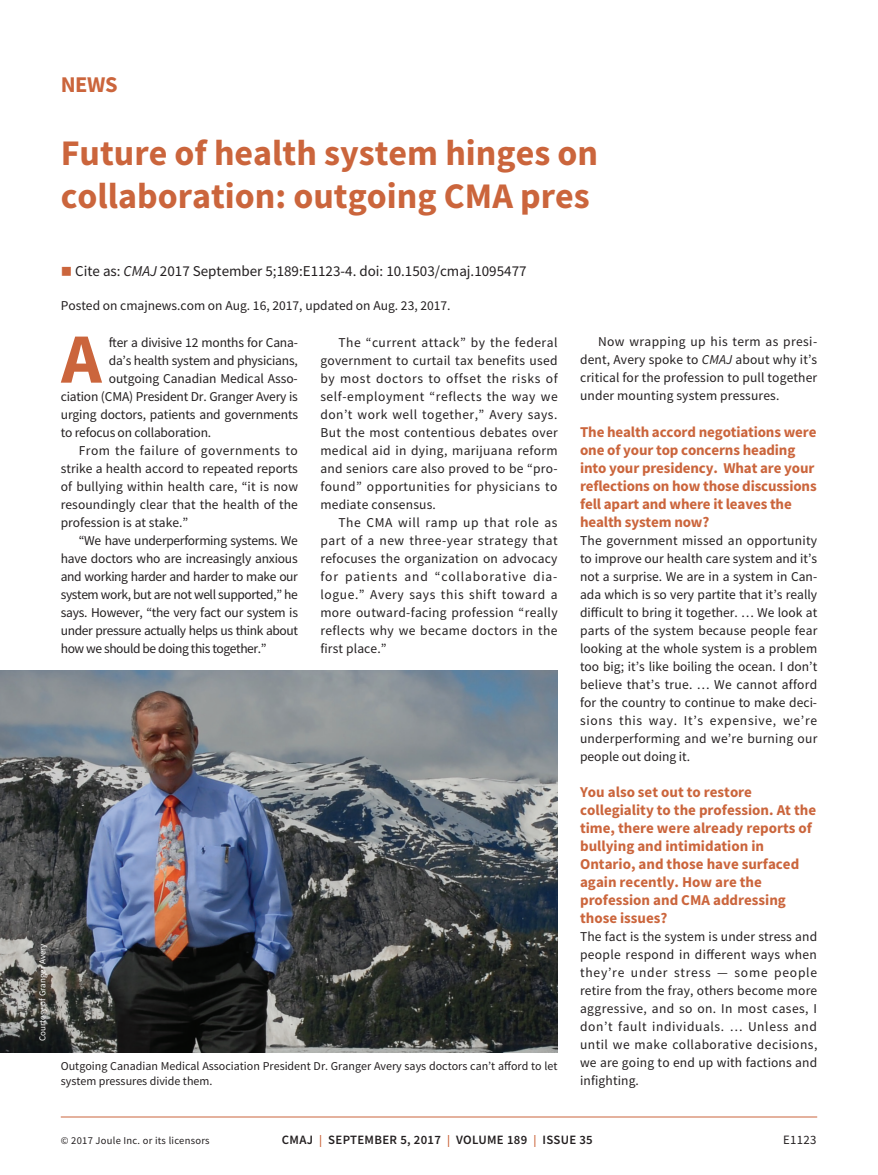
<style>
.page{position:relative;width:878px;height:1175px;background:#fff}
.page>*{position:absolute;margin:0;border:0;box-sizing:border-box;transform-origin:0 0}
.t1{font:700 70.65px "Source Sans Pro";color:#cb653c}
.t2{font:700 36px/43.2px "Source Sans Pro";color:#cb653c}
.t3{font:700 22.5px "Source Sans Pro";color:#cb653c}
.t4{font:700 15px/18px "Source Sans Pro";color:#cb653c}
.t5{font:15px "Source Sans Pro";color:#231f20}
.t6{font:13.5px/18px "Source Sans Pro";color:#231f20;text-align:justify}
.t7{font:13.5px "Source Sans Pro";letter-spacing:-.03em;color:#231f20}
.t8{font:13.5px "Source Sans Pro";letter-spacing:-.02em;color:#231f20}
.t9{font:13.5px "Source Sans Pro";letter-spacing:-.025em;color:#231f20}
.t10{font:13.5px "Source Sans Pro";letter-spacing:.035em;color:#231f20}
.t11{font:600 12.75px "Source Sans Pro";letter-spacing:.025em;color:#231f20}
.t12{font:12.75px "Source Sans Pro";letter-spacing:.025em;color:#231f20}
.t13{font:12px/15px "Source Sans Pro";color:#231f20}
.t14{font:10.5px "Source Sans Pro";letter-spacing:.025em;color:#231f20}
.t15{font:9px "Source Sans Pro";color:#fff}
.s1{color:#cb653c}
.s2{font-style:italic}
.s3{font-size:12px;color:#cb653c}
</style>
<div class="page">
<hr style="left:61px;top:1116px;width:756px;height:1px;background:#cb653c">
<img style="left:0;top:671px;width:557px;height:381px">
<h3 class="t3" style="left:61px;top:69px;width:58px">NEWS</h3>
<h2 class="t2" style="left:61px;top:131px;width:539px">Future of health system hinges on collaboration: outgoing CMA pres</h2>
<p class="t5" style="left:61px;top:261px;width:467px"><span class="s1">■</span> Cite as: <span class="s2">CMAJ</span> 2017 September 5;189:E1123-4. doi: 10.1503/cmaj.1095477</p>
<p class="t6" style="left:61px;top:297px;width:391px">Posted on cmajnews.com on Aug. 16, 2017, updated on Aug. 23, 2017.</p>
<h1 class="t1" style="left:61px;top:311px;width:42px">A</h1>
<p class="t6" style="left:109px;top:333px;width:191px">fter a divisive 12 months for Cana-</p>
<p class="t6" style="left:109px;top:351px;width:191px">da’s health system and physicians,</p>
<p class="t6" style="left:109px;top:369px;width:190px">outgoing Canadian Medical Asso-</p>
<p class="t6" style="left:61px;top:387px;width:239px">ciation (CMA) President Dr. Granger Avery is</p>
<p class="t6" style="left:61px;top:405px;width:239px">urging doctors, patients and governments</p>
<p class="t6" style="left:61px;top:423px;width:152px">to refocus on collaboration.</p>
<p class="t10" style="left:79px;top:441px;width:220px">From the failure of governments to</p>
<p class="t6" style="left:61px;top:459px;width:238px">strike a health accord to repeated reports</p>
<p class="t6" style="left:61px;top:477px;width:239px">of bullying within health care, “it is now</p>
<p class="t6" style="left:61px;top:495px;width:239px">resoundingly clear that the health of the</p>
<p class="t6" style="left:61px;top:513px;width:129px">profession is at stake.”</p>
<p class="t9" style="left:79px;top:531px;width:221px">“We have underperforming systems. We</p>
<p class="t6" style="left:61px;top:549px;width:238px">have doctors who are increasingly anxious</p>
<p class="t7" style="left:61px;top:567px;width:239px">and working harder and harder to make our</p>
<p class="t7" style="left:61px;top:585px;width:238px">system work, but are not well supported,” he</p>
<p class="t8" style="left:61px;top:603px;width:239px">says. However, “the very fact our system is</p>
<p class="t7" style="left:61px;top:621px;width:239px">under pressure actually helps us think about</p>
<p class="t7" style="left:61px;top:639px;width:207px">how we should be doing this together.”</p>
<p class="t6" style="left:320px;top:333px;width:239px;text-indent:18px">The “current attack” by the federal government to curtail tax benefits used by most doctors to offset the risks of self-employment “reflects the way we don’t work well together,” Avery says.<br>But the most contentious debates over medical aid in dying, marijuana reform and seniors care also proved to be “pro&shy;found” opportunities for physicians to mediate consensus.</p>
<p class="t6" style="left:320px;top:513px;width:239px;text-indent:18px">The CMA will ramp up that role as part of a new three-year strategy that refocuses the organization on advocacy for patients and “collaborative dia&shy;logue.” Avery says this shift toward a more outward-facing profession “really reflects why we became doctors in the first place.”</p>
<p class="t15" style="left:37px;top:1040px;width:99px;rotate:-90deg">Courtesy of Granger Avery</p>
<p class="t13" style="left:61px;top:1058px;width:498px">Outgoing Canadian Medical Association President Dr. Granger Avery says doctors can’t afford to let system pressures divide them.</p>
<p class="t6" style="left:580px;top:333px;width:238px;text-indent:18px">Now wrapping up his term as presi&shy;dent, Avery spoke to <span class="s2">CMAJ</span> about why it’s critical for the profession to pull together under mounting system pressures.</p>
<p class="t4" style="left:580px;top:422px;width:238px">The health accord negotiations were one of your top concerns heading into your presidency. What are your reflections on how those discussions fell apart and where it leaves the health system now?</p>
<p class="t6" style="left:580px;top:531px;width:239px">The government missed an opportunity to improve our health care system and it’s not a surprise. We are in a system in Can&shy;ada which is so very partite that it’s really difficult to bring it together. … We look at parts of the system because people fear looking at the whole system is a problem too big; it’s like boiling the ocean. I don’t believe that’s true. … We cannot afford for the country to continue to make deci&shy;sions this way. It’s expensive, we’re underperforming and we’re burning our people out doing it.</p>
<p class="t4" style="left:580px;top:782px;width:237px">You also set out to restore collegiality to the profession. At the time, there were already reports of bullying and intimidation in<br>Ontario, and those have surfaced again recently. How are the profession and CMA addressing those issues?</p>
<p class="t6" style="left:580px;top:927px;width:239px">The fact is the system is under stress and people respond in different ways when they’re under stress — some people retire from the fray, others become more aggressive, and so on. In most cases, I don’t fault individuals. … Unless and until we make collaborative decisions, we are going to end up with factions and infighting.</p>
<p class="t14" style="left:61px;top:1134px;width:150px">© 2017 Joule Inc. or its licensors</p>
<p class="t11" style="left:282px;top:1131px;width:312px">CMAJ <span class="s3">|</span> SEPTEMBER 5, 2017 <span class="s3">|</span> VOLUME 189 <span class="s3">|</span> ISSUE 35</p>
<p class="t12" style="left:783px;top:1132px;width:35px">E1123</p>
</div>
